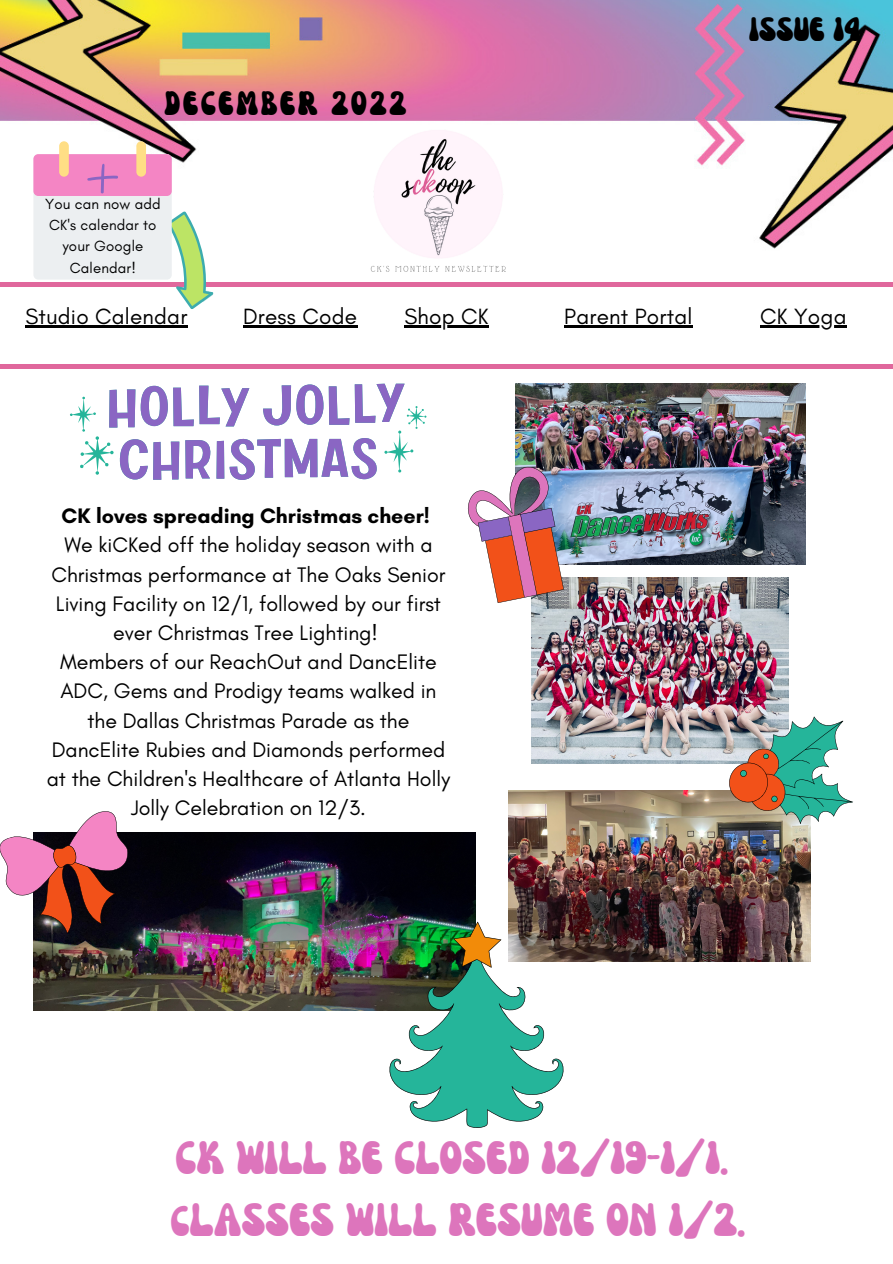
<style>
.page{position:relative;width:893px;height:1264px;background:#fff}
.page>*{position:absolute;margin:0;border:0;box-sizing:border-box;transform-origin:0 0}
.t1{font:43.5px/61.8px "Nectarine";letter-spacing:.01em;color:#dd75bc}
.t2{font:31.5px "Nectarine";letter-spacing:.09em;color:#000}
.t3{font:22.5px "Glacial Indifference";letter-spacing:.01em;color:#000}
.t4{font:21.45px/29.2px "Glacial Indifference";color:#000;text-align:center}
.t5{font:700 21.45px "Glacial Indifference";color:#000}
.t6{font:15px/21.3px "Glacial Indifference";letter-spacing:.01em;color:#000;text-align:center}
</style>
<div class="page">
<img style="left:0;top:0;width:892px;height:253px">
<img style="left:365px;top:119px;width:161px;height:153px">
<hr style="left:0;top:365px;width:892px;height:4px;background:#e0679c">
<hr style="left:0;top:282px;width:892px;height:4px;background:#e0679c">
<svg style="left:165px;top:211px;width:51px;height:98px"></svg>
<div style="left:34px;top:154px;width:138px;height:125px;background:#eceff1;border-radius:5px"></div>
<div style="left:34px;top:154px;width:138px;height:42px;background:#f485c4;border-radius:5px"></div>
<div style="left:59px;top:142px;width:10px;height:35px;background:#ffde85;border-radius:5px"></div>
<div style="left:136px;top:142px;width:10px;height:35px;background:#ffde85;border-radius:5px"></div>
<svg style="left:87px;top:164px;width:31px;height:30px"></svg>
<svg style="left:70px;top:384px;width:356px;height:96px"></svg>
<img style="left:515px;top:383px;width:290px;height:181px">
<img style="left:531px;top:578px;width:257px;height:185px">
<img style="left:508px;top:791px;width:302px;height:170px">
<img style="left:34px;top:832px;width:441px;height:178px">
<img style="left:717px;top:694px;width:136px;height:164px">
<svg style="left:467px;top:466px;width:97px;height:137px"></svg>
<svg style="left:0;top:811px;width:146px;height:135px"></svg>
<img style="left:389px;top:921px;width:175px;height:207px">
<hr style="left:25px;top:325px;width:162px;height:2px;background:#000">
<hr style="left:564px;top:325px;width:128px;height:2px;background:#000">
<hr style="left:760px;top:325px;width:86px;height:2px;background:#000">
<hr style="left:243px;top:325px;width:114px;height:2px;background:#000">
<hr style="left:404px;top:325px;width:84px;height:2px;background:#000">
<h2 class="t2" style="left:165px;top:92px;width:243px">DECEMBER 2022</h2>
<p class="t6" style="left:45px;top:193px;width:117px">You can now add<br>CK's calendar to your Google<br>Calendar!</p>
<h2 class="t2" style="left:749px;top:19px;width:113px">ISSUE 14</h2>
<p class="t3" style="left:25px;top:303px;width:163px">Studio Calendar</p>
<p class="t3" style="left:564px;top:303px;width:129px">Parent Portal</p>
<p class="t3" style="left:243px;top:303px;width:115px">Dress Code</p>
<p class="t3" style="left:404px;top:303px;width:85px">Shop CK</p>
<p class="t3" style="left:760px;top:303px;width:88px">CK Yoga</p>
<p class="t5" style="left:62px;top:502px;width:370px">CK loves spreading Christmas cheer!</p>
<p class="t4" style="left:47px;top:530px;width:405px">We kiCKed off the holiday season with a Christmas performance at The Oaks Senior Living Facility on 12/1, followed by our first ever Christmas Tree Lighting!<br>Members of our ReachOut and DancElite ADC, Gems and Prodigy teams walked in the Dallas Christmas Parade as the DancElite Rubies and Diamonds performed at the Children's Healthcare of Atlanta Holly Jolly Celebration on 12/3.</p>
<h1 class="t1" style="left:171px;top:1134px;width:575px">CK WILL BE CLOSED 12/19-1/1. cLASSES WILL RESUME ON 1/2.</h1>
</div>
